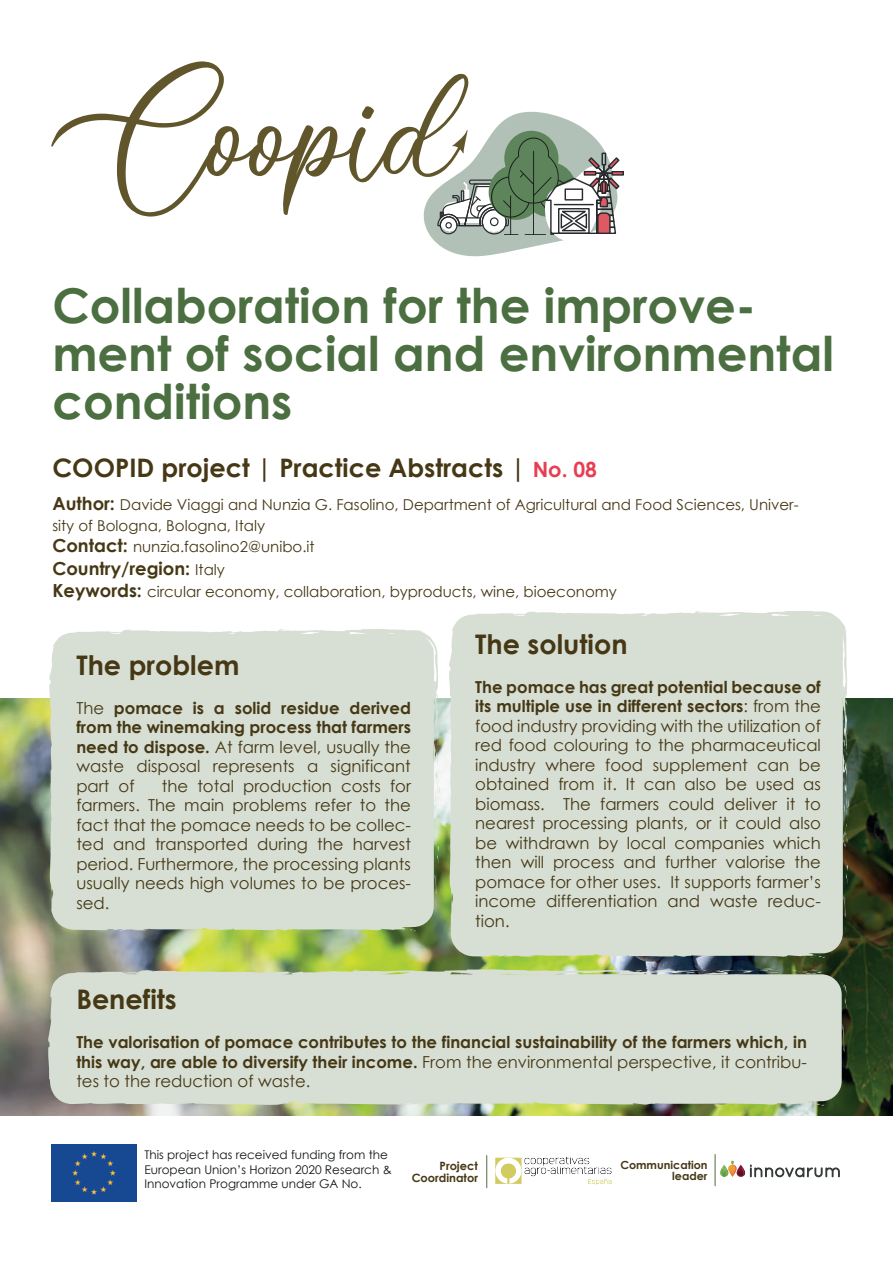
<style>
.page{position:relative;width:893px;height:1263px;background:#fff}
.page>*{position:absolute;margin:0;border:0;box-sizing:border-box;transform-origin:0 0}
.t1{font:700 48px/48px "Century Gothic";color:#4b6f40}
.t2{font:700 27px "Century Gothic";color:#463815}
.t3{font:700 25.5px "Century Gothic";color:#463815}
.t4{font:700 18px "Century Gothic";color:#463815}
.t5{font:16.5px/19.5px "Century Gothic";color:#463815;text-align:justify}
.t6{font:700 16.5px/19.5px "Century Gothic";color:#463815;text-align:justify}
.t7{font:15px/21px "Century Gothic";color:#463815}
.t8{font:12px/14.4px "Century Gothic";color:#111416}
.t9{font:700 11.4px/11.4px "Century Gothic";color:#463815;text-align:right}
.t10{font:700 11.1px/11.1px "Century Gothic";color:#463815;text-align:right}
.s1{font-size:21px;color:#e83e53}
.s2{font-weight:700;font-size:18px}
.s3{font-weight:400;font-size:15px}
.s4{font-weight:400}
.s5{font-weight:700}
</style>
<div class="page">
<img style="left:0;top:699px;width:893px;height:416px">
<div style="left:51px;top:1144px;width:86px;height:57px;background:#174892"></div>
<img style="left:486px;top:1155px;width:126px;height:34px">
<hr style="left:486px;top:1155px;width:1px;height:33px;background:#4b6f40">
<svg style="left:720px;top:1160px;width:120px;height:18px"></svg>
<hr style="left:715px;top:1154px;width:1px;height:32px;background:#4b6f40">
<svg style="left:438px;top:842px;width:1px;height:23px"></svg>
<div style="left:48px;top:629px;width:390px;height:301px;background:#d7dfd4"></div>
<svg style="left:108px;top:634px;width:10px;height:3px"></svg>
<svg style="left:433px;top:688px;width:7px;height:143px"></svg>
<svg style="left:429px;top:645px;width:5px;height:11px"></svg>
<svg style="left:357px;top:633px;width:9px;height:4px"></svg>
<svg style="left:279px;top:636px;width:11px;height:2px"></svg>
<svg style="left:401px;top:929px;width:16px;height:2px"></svg>
<svg style="left:847px;top:860px;width:1px;height:26px"></svg>
<div style="left:448px;top:611px;width:399px;height:346px;background:#d7dfd4"></div>
<svg style="left:511px;top:615px;width:11px;height:4px"></svg>
<svg style="left:842px;top:694px;width:7px;height:155px"></svg>
<svg style="left:840px;top:624px;width:7px;height:36px"></svg>
<svg style="left:780px;top:615px;width:9px;height:4px"></svg>
<svg style="left:696px;top:618px;width:12px;height:2px"></svg>
<svg style="left:809px;top:956px;width:18px;height:2px"></svg>
<div style="left:52px;top:974px;width:790px;height:127px;background:#d7dfd4;border-radius:20px"></div>
<svg style="left:842px;top:1024px;width:2px;height:29px"></svg>
<svg style="left:838px;top:980px;width:9px;height:33px"></svg>
<svg style="left:48px;top:968px;width:767px;height:138px"></svg>
<svg style="left:120px;top:974px;width:14px;height:4px"></svg>
<svg style="left:198px;top:1096px;width:6px;height:2px"></svg>
<svg style="left:686px;top:968px;width:139px;height:7px"></svg>
<svg style="left:628px;top:969px;width:52px;height:6px"></svg>
<svg style="left:542px;top:970px;width:43px;height:7px"></svg>
<svg style="left:354px;top:977px;width:15px;height:2px"></svg>
<svg style="left:805px;top:1104px;width:20px;height:2px"></svg>
<svg style="left:142px;top:1095px;width:10px;height:2px"></svg>
<svg style="left:51px;top:61px;width:417px;height:156px"></svg>
<div style="left:611px;top:171px;width:13px;height:5px;border:1px solid #282a2d"></div>
<svg style="left:421px;top:111px;width:202px;height:146px"></svg>
<h1 class="t1" style="left:52px;top:279px;width:783px">Collaboration for the improve&shy;ment of social and environmental conditions</h1>
<h3 class="t3" style="left:52px;top:448px;width:546px">COOPID project | Practice Abstracts | <span class="s1">No. 08</span></h3>
<p class="t7" style="left:52px;top:494px;width:748px"><span class="s2">Author:</span> Davide Viaggi and Nunzia G. Fasolino, Department of Agricultural and Food Sciences, Univer&shy;sity of Bologna, Bologna, Italy<br><span class="s2">Contact:</span> nunzia.fasolino2@unibo.it</p>
<p class="t4" style="left:52px;top:554px;width:174px">Country/region: <span class="s3">Italy</span></p>
<p class="t7" style="left:52px;top:581px;width:566px"><span class="s2">Keywords:</span> circular economy, collaboration, byproducts, wine, bioeconomy</p>
<h2 class="t2" style="left:76px;top:644px;width:165px">The problem</h2>
<p class="t6" style="left:76px;top:697px;width:336px"><span class="s4">The</span> pomace is a solid residue derived from the winemaking process that farmers need to dispose. <span class="s4">At farm level, usually the waste disposal represents a significant part of</span></p>
<p class="t5" style="left:76px;top:776px;width:336px;text-indent:86px">the total production costs for farmers. The main problems refer to the fact that the pomace needs to be collec&shy;ted and transported during the harvest period. Furthermore, the processing plants usually needs high volumes to be proces&shy;sed.</p>
<h2 class="t2" style="left:475px;top:623px;width:154px">The solution</h2>
<p class="t5" style="left:475px;top:677px;width:347px"><span class="s5">The pomace has great potential because of its multiple use in different sectors</span>: from the food industry providing with the utilization of red food colouring to the pharmaceutical industry where food supplement can be obtained from it. It can also be used as biomass. The farmers could deliver it to nearest processing plants, or it could also be withdrawn by local companies which then will process and further valorise the pomace for other uses. It supports farmer’s income differentiation and waste reduc&shy;tion.</p>
<h2 class="t2" style="left:76px;top:979px;width:102px">Benefits</h2>
<p class="t6" style="left:76px;top:1032px;width:732px">The valorisation of pomace contributes to the financial sustainability of the farmers which, in this way, are able to diversify their income. <span class="s4">From the environmental perspective, it contribu&shy;tes to the reduction of waste.</span></p>
<p class="t8" style="left:144px;top:1147px;width:249px">This project has received funding from the<br>European Union’s Horizon 2020 Research &amp;<br>Innovation Programme under GA No.</p>
<p class="t9" style="left:412px;top:1160px;width:68px">Project<br>Coordinator</p>
<p class="t10" style="left:620px;top:1158px;width:89px">Communication leader</p>
</div>
